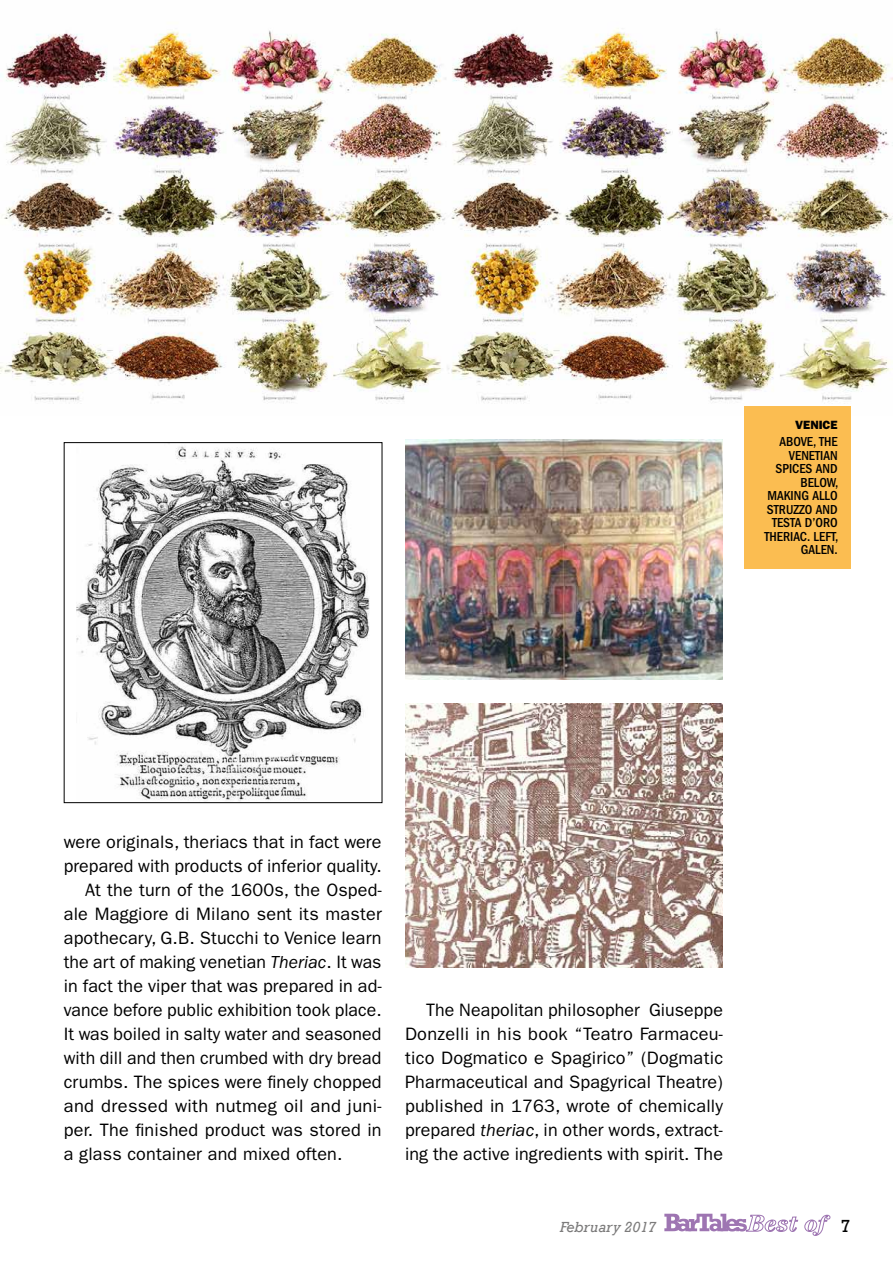
<style>
.page{position:relative;width:893px;height:1263px;background:#fff}
.page>*{position:absolute;margin:0;border:0;box-sizing:border-box;transform-origin:0 0}
.t1{font:18px/24px "ITC Franklin Gothic Std";letter-spacing:.01em;color:#000;text-align:justify}
.t2{font:18px "Rockwell";color:#000}
.t3{font:italic 15px "Rockwell";color:#7c7b7b}
.t4{font:500 condensed 13.5px/13.5px "ITC Franklin Gothic Std";color:#000;text-align:right}
.t5{font:12px "ITC Franklin Gothic Std Hvy";color:#000}
.s1{font-style:italic}
</style>
<div class="page">
<svg style="left:664px;top:1214px;width:166px;height:22px"></svg>
<img style="left:0;top:28px;width:893px;height:388px">
<img style="left:405px;top:440px;width:318px;height:239px">
<img style="left:405px;top:703px;width:318px;height:265px">
<img style="left:76px;top:446px;width:294px;height:355px">
<div style="left:64px;top:442px;width:318px;height:361px;border:1px solid #000"></div>
<div style="left:744px;top:406px;width:106px;height:162px;background:#fbbd51"></div>
<p class="t5" style="left:795px;top:417px;width:44px">VENICE</p>
<p class="t4" style="left:764px;top:435px;width:75px">ABOVE, THE<br>VENETIAN<br>SPICES AND<br>BELOW,<br>MAKING ALLO<br>STRUZZO AND<br>TESTA D’ORO<br>THERIAC. LEFT,<br>GALEN.</p>
<p class="t1" style="left:64px;top:830px;width:319px">were originals, theriacs that in fact were</p>
<p class="t1" style="left:64px;top:854px;width:319px">prepared with products of inferior quality.</p>
<p class="t1" style="left:85px;top:878px;width:298px">At the turn of the 1600s, the Osped-</p>
<p class="t1" style="left:64px;top:902px;width:319px">ale Maggiore di Milano sent its master</p>
<p class="t1" style="left:64px;top:926px;width:319px">apothecary, G.B. Stucchi to Venice learn</p>
<p class="t1" style="left:64px;top:950px;width:319px">the art of making venetian <span class="s1">Theriac</span>. It was</p>
<p class="t1" style="left:64px;top:974px;width:319px">in fact the viper that was prepared in ad-</p>
<p class="t1" style="left:64px;top:998px;width:319px">vance before public exhibition took place.</p>
<p class="t1" style="left:64px;top:1022px;width:319px">It was boiled in salty water and seasoned</p>
<p class="t1" style="left:64px;top:1046px;width:319px">with dill and then crumbed with dry bread</p>
<p class="t1" style="left:64px;top:1070px;width:319px">crumbs. The spices were finely chopped</p>
<p class="t1" style="left:64px;top:1094px;width:319px">and dressed with nutmeg oil and juni-</p>
<p class="t1" style="left:64px;top:1118px;width:319px">per. The finished product was stored in</p>
<p class="t1" style="left:64px;top:1142px;width:280px">a glass container and mixed often.</p>
<p class="t1" style="left:405px;top:998px;width:320px;text-indent:21px">The Neapolitan philosopher Giuseppe Donzelli in his book “Teatro Farmaceu&shy;tico Dogmatico e Spagirico” (Dogmatic Pharmaceutical and Spagyrical Theatre) published in 1763, wrote of chemically prepared <span class="s1">theriac</span>, in other words, extract&shy;ing the active ingredients with spirit. The</p>
<p class="t3" style="left:560px;top:1218px;width:98px">February 2017</p>
<p class="t2" style="left:841px;top:1215px;width:11px">7</p>
</div>
